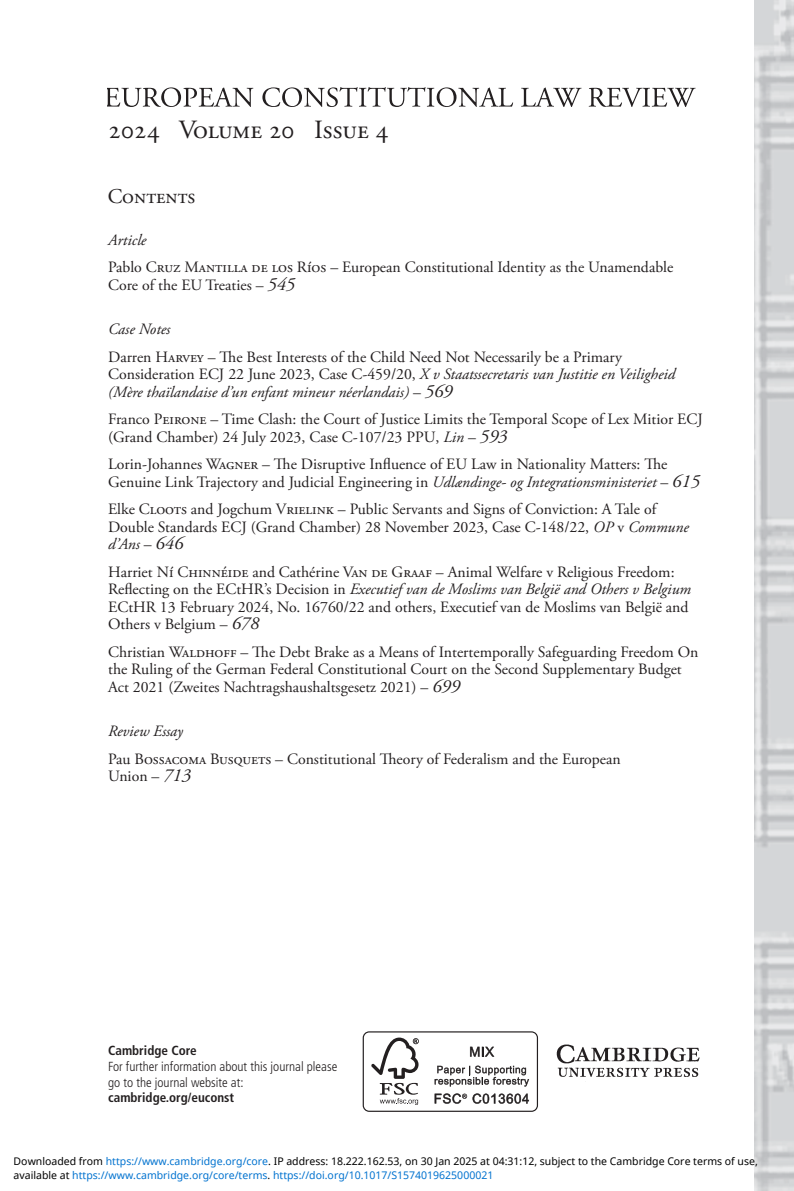
<style>
.page{position:relative;width:794px;height:1191px;background:#fff}
.page>*{position:absolute;margin:0;border:0;box-sizing:border-box;transform-origin:0 0}
.t1{font:26.25px "Adobe Garamond Pro";color:#231f20}
.t2{font:21px "Adobe Garamond Pro";color:#231f20}
.t3{font:15.75px/17.5px "Adobe Garamond Pro";color:#231f20}
.t4{font:italic 15.75px "Adobe Garamond Pro";color:#231f20}
.t5{font:300 condensed 13.12px/15.8px "Frutiger LT Std";color:#231f20}
.t6{font:700 condensed 13.12px "Frutiger LT Std";color:#231f20}
.t7{font:10.5px "Noto Sans";color:#000}
.t8{font:10.5px "Noto Sans";color:#0172cf}
.s1{font-style:italic;font-size:18.38px}
.s2{font-style:italic}
.s3{color:#0172cf}
.s4{color:#000}
</style>
<div class="page">
<img style="left:754px;top:0;width:40px;height:1191px">
<img style="left:556px;top:1044px;width:144px;height:33px">
<svg style="left:107px;top:87px;width:146px;height:20px"></svg>
<svg style="left:262px;top:87px;width:251px;height:20px"></svg>
<svg style="left:521px;top:87px;width:60px;height:20px"></svg>
<svg style="left:588px;top:88px;width:107px;height:19px"></svg>
<svg style="left:363px;top:1031px;width:175px;height:80px"></svg>
<h1 class="t1" style="left:108px;top:114px;width:281px">2024 Volume 20 Issue 4</h1>
<h2 class="t2" style="left:108px;top:183px;width:89px">Contents</h2>
<p class="t4" style="left:108px;top:230px;width:40px">Article</p>
<p class="t3" style="left:108px;top:259px;width:566px">Pablo Cruz Mantilla de los Ríos – European Constitutional Identity as the Unamendable<br>Core of the EU Treaties – <span class="s1">545</span></p>
<p class="t4" style="left:108px;top:320px;width:64px">Case Notes</p>
<p class="t3" style="left:108px;top:349px;width:568px">Darren Harvey – The Best Interests of the Child Need Not Necessarily be a Primary<br>Consideration ECJ 22 June 2023, Case C-459/20, <span class="s2">X v Staatssecretaris van Justitie en Veiligheid (Mère thaïlandaise d’un enfant mineur néerlandais)</span> – <span class="s1">569</span></p>
<p class="t3" style="left:108px;top:411px;width:596px">Franco Peirone – Time Clash: the Court of Justice Limits the Temporal Scope of Lex Mitior ECJ (Grand Chamber) 24 July 2023, Case C-107/23 PPU, <span class="s2">Lin</span> – <span class="s1">593</span></p>
<p class="t3" style="left:108px;top:456px;width:593px">Lorin-Johannes Wagner – The Disruptive Influence of EU Law in Nationality Matters: The<br>Genuine Link Trajectory and Judicial Engineering in <span class="s2">Udlændinge- og Integrationsministeriet</span> – <span class="s1">615</span></p>
<p class="t3" style="left:108px;top:501px;width:582px">Elke Cloots and Jogchum Vrielink – Public Servants and Signs of Conviction: A Tale of<br>Double Standards ECJ (Grand Chamber) 28 November 2023, Case C-148/22, <span class="s2">OP</span> v <span class="s2">Commune d’Ans</span> – <span class="s1">646</span></p>
<p class="t3" style="left:108px;top:563px;width:584px">Harriet Ní Chinnéide and Cathérine Van de Graaf – Animal Welfare v Religious Freedom:<br>Reflecting on the ECtHR’s Decision in <span class="s2">Executief van de Moslims van België and Others v Belgium </span>ECtHR 13 February 2024, No. 16760/22 and others, Executief van de Moslims van België and Others v Belgium – <span class="s1">678</span></p>
<p class="t3" style="left:108px;top:643px;width:592px">Christian Waldhoff – The Debt Brake as a Means of Intertemporally Safeguarding Freedom On the Ruling of the German Federal Constitutional Court on the Second Supplementary Budget<br>Act 2021 (Zweites Nachtragshaushaltsgesetz 2021) – <span class="s1">699</span></p>
<p class="t4" style="left:108px;top:722px;width:76px">Review Essay</p>
<p class="t3" style="left:108px;top:750px;width:514px">Pau Bossacoma Busquets – Constitutional Theory of Federalism and the European<br>Union – <span class="s1">713</span></p>
<p class="t6" style="left:108px;top:1042px;width:90px">Cambridge Core</p>
<p class="t5" style="left:108px;top:1058px;width:231px">For further information about this journal please go to the journal website at:</p>
<p class="t6" style="left:108px;top:1090px;width:128px">cambridge.org/euconst</p>
<p class="t7" style="left:14px;top:1153px;width:745px">Downloaded from <span class="s3">https://www.cambridge.org/core</span>. IP address: 18.222.162.53, on 30 Jan 2025 at 04:31:12, subject to the Cambridge Core terms of use,</p>
<p class="t8" style="left:14px;top:1167px;width:481px"><span class="s4">available at</span> https://www.cambridge.org/core/terms<span class="s4">.</span> https://doi.org/10.1017/S1574019625000021</p>
</div>
